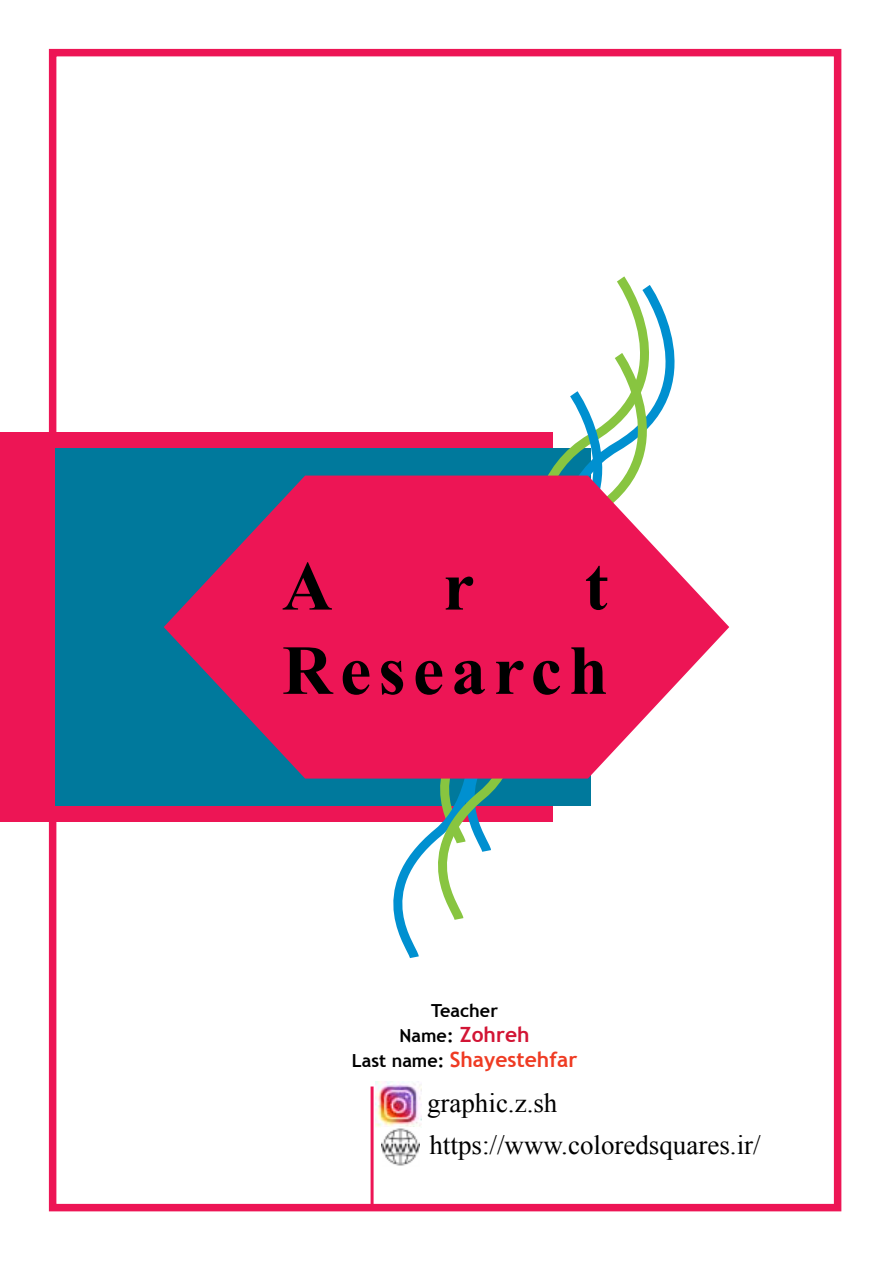
<style>
.page{position:relative;width:893px;height:1263px;background:#fff}
.page>*{position:absolute;margin:0;border:0;box-sizing:border-box;transform-origin:0 0}
.t1{font:700 70.2px/84.3px "Times New Roman";letter-spacing:.1em;color:#000}
.t2{font:27px/42.5px "Times New Roman";color:#000}
.t3{font:700 21px "Trebuchet MS";color:#ef3b23}
.t4{font:700 21px "Trebuchet MS";color:#d21535}
.t5{font:700 18px "Trebuchet MS";color:#000}
</style>
<div class="page">
<div style="left:49px;top:49px;width:792px;height:1162px;border:8px solid #ed1555"></div>
<div style="left:0;top:433px;width:553px;height:389px;background:#ed1555"></div>
<div style="left:55px;top:449px;width:536px;height:357px;background:#00799c"></div>
<svg style="left:617px;top:276px;width:57px;height:70px"></svg>
<svg style="left:397px;top:346px;width:278px;height:583px"></svg>
<svg style="left:164px;top:476px;width:565px;height:302px;fill:#ed1555"></svg>
<img style="left:375px;top:1081px;width:47px;height:46px">
<img style="left:381px;top:1128px;width:39px;height:38px">
<hr style="left:371px;top:1086px;width:3px;height:119px;background:#ed1555">
<h1 class="t1" style="left:282px;top:542px;width:327px">A<br>Research</h1>
<h1 class="t1" style="left:585px;top:542px;width:25px">t</h1>
<h1 class="t1" style="left:443px;top:542px;width:33px">r</h1>
<p class="t5" style="left:431px;top:999px;width:68px">Teacher</p>
<p class="t4" style="left:460px;top:1021px;width:71px">Zohreh</p>
<p class="t5" style="left:400px;top:1024px;width:56px">Name:</p>
<p class="t3" style="left:450px;top:1047px;width:129px">Shayestehfar</p>
<p class="t5" style="left:352px;top:1049px;width:94px">Last name:</p>
<p class="t2" style="left:427px;top:1081px;width:335px">graphic .z. s h https://www.coloredsquares i r. /</p>
</div>
